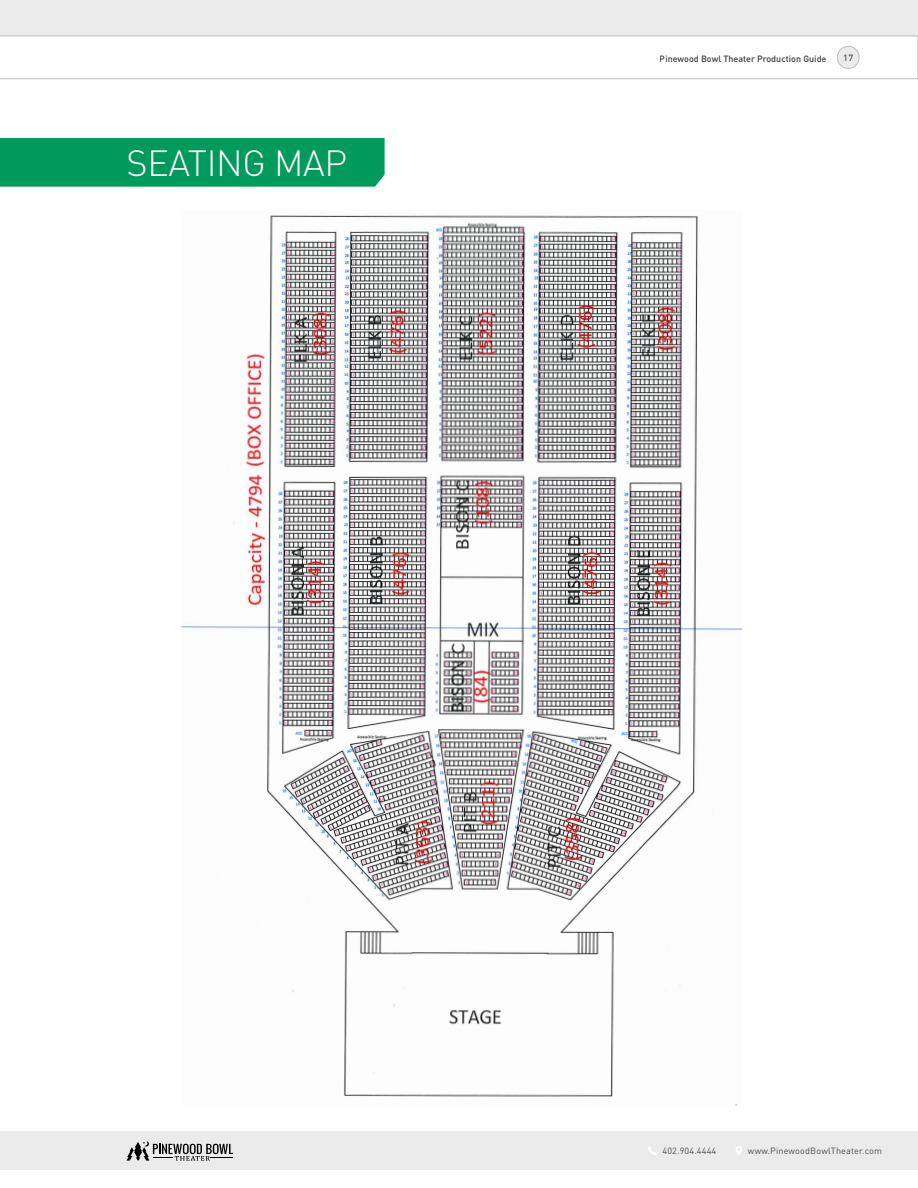
<style>
.page{position:relative;width:918px;height:1188px;background:#fff}
.page>*{position:absolute;margin:0;border:0;box-sizing:border-box;transform-origin:0 0}
.t1{font:300 36px "DIN Pro";letter-spacing:-.01em;color:#fff}
.t2{font:9px "DIN Pro";letter-spacing:.02em;color:#4b4b4d}
.t3{font:500 9px "DIN Pro";color:#000}
.t4{font:500 9px "DIN Pro";color:#4b4b4d}
</style>
<div class="page">
<div style="left:0;top:0;width:918px;height:36px;background:#ebebeb"></div>
<div style="left:0;top:1131px;width:918px;height:39px;background:#ebebeb"></div>
<svg style="left:0;top:36px;width:918px;height:43px"></svg>
<div style="left:837px;top:46px;width:22px;height:22px;background:#ebebeb;border-radius:50%"></div>
<div style="left:837px;top:46px;width:23px;height:23px;border:1px solid #bcbec0;border-radius:50%"></div>
<svg style="left:648px;top:1146px;width:9px;height:9px"></svg>
<svg style="left:736px;top:1146px;width:6px;height:9px"></svg>
<svg style="left:126px;top:1141px;width:107px;height:20px"></svg>
<div style="left:0;top:138px;width:385px;height:49px;background:#009b5b"></div>
<img style="left:181px;top:215px;width:561px;height:890px">
<h1 class="t1" style="left:127px;top:139px;width:222px">SEATING MAP</h1>
<p class="t3" style="left:660px;top:53px;width:168px">Pinewood Bowl Theater Production Guide</p>
<p class="t4" style="left:843px;top:51px;width:11px">17</p>
<p class="t2" style="left:663px;top:1144px;width:55px">402.904.4444</p>
<p class="t2" style="left:748px;top:1144px;width:136px">www.PinewoodBowlTheater.com</p>
</div>
